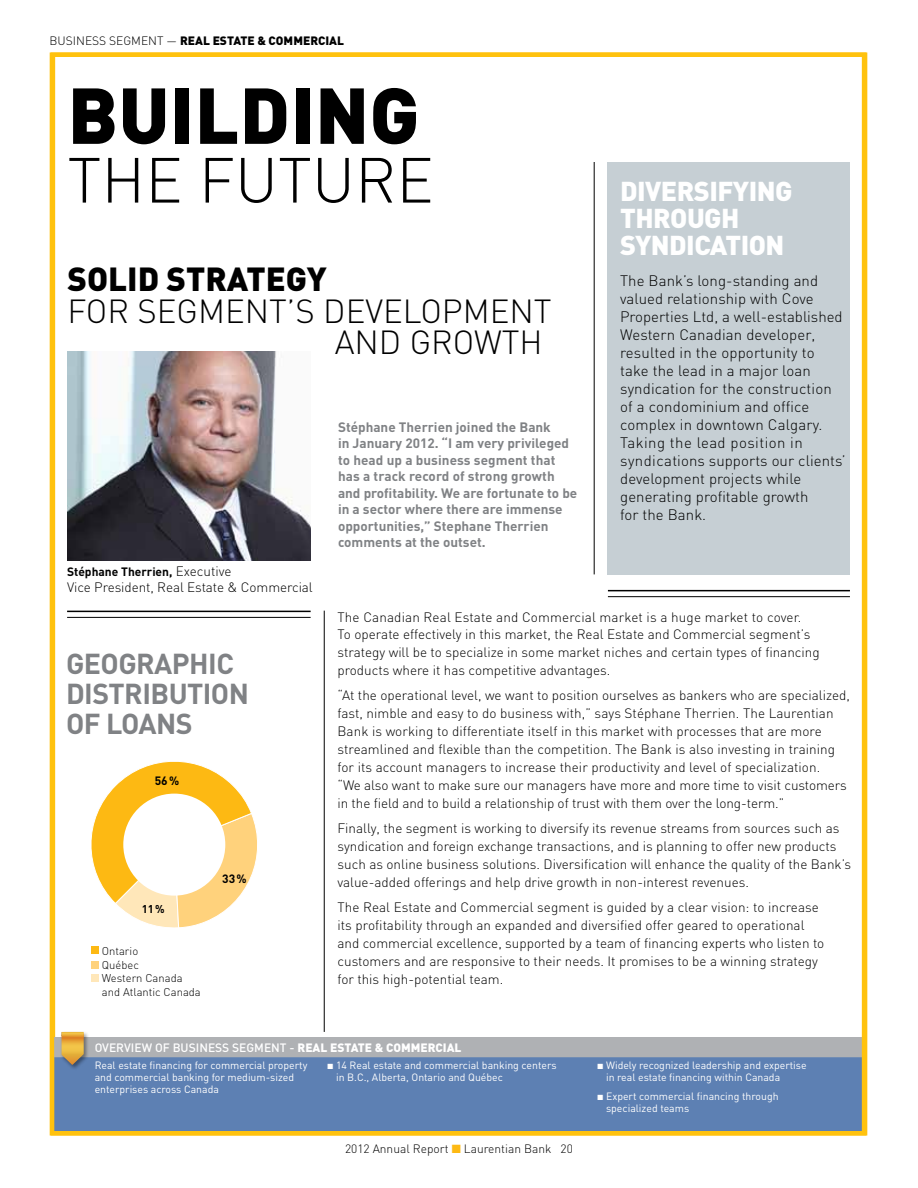
<style>
.page{position:relative;width:918px;height:1188px;background:#fff}
.page>*{position:absolute;margin:0;border:0;box-sizing:border-box;transform-origin:0 0}
.t1{font:900 77.85px "DIN";color:#000}
.t2{font:300 62.7px "DIN";color:#000}
.t3{font:300 33px/31.5px "DIN";color:#000}
.t4{font:900 33px "DIN";color:#000}
.t5{font:700 28.5px/30px "DIN";letter-spacing:-.02em;color:#808285}
.t6{font:900 27px/27px "DIN";color:#fff}
.t7{font:300 15px/18px "DIN";letter-spacing:.005em;color:#000}
.t8{font:300 13.5px/18px "DIN";color:#000}
.t9{font:700 13.5px/16.5px "DIN";color:#808285}
.t10{font:300 12px "DIN";color:#000}
.t11{font:500 12px "DIN";color:#fff}
.t12{font:700 12px "DIN";color:#000}
.t13{font:900 12px "DIN";color:#000}
.t14{font:900 12px "DIN";color:#fff}
.t15{font:300 11.25px/13.5px "DIN";color:#000}
.t16{font:700 11.25px "DIN";color:#000}
.t17{font:10.5px/12px "DIN";color:#fff}
.s1{font-weight:300}
.s2{font-weight:300;font-size:13.5px}
.s3{font-weight:900}
.s4{color:#fdb913}
</style>
<div class="page">
<div style="left:54px;top:1037px;width:810px;height:20px;background:#afb1b4"></div>
<div style="left:55px;top:1057px;width:806px;height:74px;background:#5d80b3"></div>
<div style="left:50px;top:52px;width:816px;height:1084px;border:4px solid #ffc20e"></div>
<div style="left:608px;top:162px;width:242px;height:413px;background:#c6cfd4"></div>
<img style="left:68px;top:351px;width:243px;height:209px">
<hr style="left:594px;top:162px;width:1px;height:412px;background:#000">
<hr style="left:324px;top:611px;width:1px;height:421px;background:#000">
<hr style="left:608px;top:596px;width:242px;height:1px;background:#000">
<hr style="left:608px;top:590px;width:242px;height:1px;background:#000">
<hr style="left:67px;top:617px;width:244px;height:1px;background:#000">
<hr style="left:67px;top:611px;width:244px;height:1px;background:#000">
<svg style="left:91px;top:761px;width:166px;height:167px"></svg>
<div style="left:123px;top:794px;width:102px;height:102px;background:#fff;border-radius:50%"></div>
<div style="left:92px;top:947px;width:7px;height:7px;background:#fdb913"></div>
<div style="left:92px;top:961px;width:7px;height:7px;background:#ffd27c"></div>
<div style="left:92px;top:974px;width:7px;height:7px;background:#ffe7b9"></div>
<div style="left:60px;top:1031px;width:30px;height:39px;background:#000;opacity:.4"></div>
<svg style="left:62px;top:1032px;width:22px;height:33px"></svg>
<p class="t10" style="left:50px;top:34px;width:24px">Business</p>
<p class="t10" style="left:109px;top:34px;width:16px">Segment</p>
<p class="t13" style="left:167px;top:33px;width:127px"><span class="s1">—</span> REAL ESTATE &amp; COMME</p>
<p class="t13" style="left:310px;top:33px;width:35px">RCIAL</p>
<h1 class="t1" style="left:68px;top:64px;width:297px">BUILDING</h1>
<h2 class="t2" style="left:68px;top:141px;width:38px">the</h2>
<h2 class="t2" style="left:199px;top:141px;width:226px">future</h2>
<h3 class="t4" style="left:68px;top:257px;width:120px">SOLID STRAT</h3>
<h3 class="t4" style="left:266px;top:257px;width:41px">EGY</h3>
<h3 class="t3" style="left:68px;top:295px;width:92px">for segment</h3>
<h3 class="t3" style="left:335px;top:295px;width:130px;text-indent:-48px">’s development and</h3>
<h3 class="t3" style="left:410px;top:326px;width:87px">g rowth</h3>
<p class="t12" style="left:67px;top:563px;width:166px">Stéphane Therrien, <span class="s2">Executive</span></p>
<p class="t8" style="left:67px;top:578px;width:247px">Vice President, Real Estate &amp; Commercial</p>
<p class="t9" style="left:338px;top:418px;width:241px">Stéphane Therrien joined the Bank<br>in January 2012. “I am very privileged to head up a business segment that has a track record of strong growth and profitability. We are fortunate to be in a sector where there are immense opportunities,” Stephane Therrien comments at the outset.</p>
<h3 class="t6" style="left:620px;top:176px;width:154px">DIVERSIFYING<br>THROUGH<br>SYND</h3>
<h3 class="t6" style="left:686px;top:230px;width:80px">ICATION</h3>
<p class="t7" style="left:620px;top:272px;width:227px">The Bank’s long-standing and valued relationship with Cove<br>Properties Ltd, a well-established<br>Western Canadian developer, resulted in the opportunity to take the lead in a major loan syndication for the construction of a condominium and office complex in downtown Calgary.<br>Taking the lead position in syndications supports our clients’ development projects while generating profitable growth<br>for the Bank.</p>
<h3 class="t5" style="left:66px;top:648px;width:185px">Geographic distribution of loans</h3>
<p class="t12" style="left:155px;top:773px;width:26px">56%</p>
<p class="t16" style="left:142px;top:901px;width:24px">11%</p>
<p class="t15" style="left:102px;top:944px;width:100px">Ontario<br>Québec<br>Western Canada and Atlantic Canada</p>
<p class="t12" style="left:222px;top:871px;width:26px">33%</p>
<p class="t8" style="left:338px;top:608px;width:484px">The Canadian Real Estate and Commercial market is a huge market to cover.<br>To operate effectively in this market, the Real Estate and Commercial segment’s strategy will be to specialize in some market niches and certain types of financing products where it has competitive advantages.</p>
<p class="t8" style="left:338px;top:686px;width:514px">“At the operational level, we want to position ourselves as bankers who are specialized, fast, nimble and easy to do business with,” says Stéphane Therrien. The Laurentian Bank is working to differentiate itself in this market with processes that are more streamlined and flexible than the competition. The Bank is also investing in training for its account managers to increase their productivity and level of specialization.<br>“We also want to make sure our managers have more and more time to visit customers in the field and to build a relationship of trust with them over the long-term.”</p>
<p class="t8" style="left:338px;top:819px;width:515px">Finally, the segment is working to diversify its revenue streams from sources such as syndication and foreign exchange transactions, and is planning to offer new products such as online business solutions. Diversification will enhance the quality of the Bank’s value-added offerings and help drive growth in non-interest revenues.</p>
<p class="t8" style="left:338px;top:898px;width:488px">The Real Estate and Commercial segment is guided by a clear vision: to increase its profitability through an expanded and diversified offer geared to operational and commercial excellence, supported by a team of financing experts who listen to customers and are responsive to their needs. It promises to be a winning strategy for this high-potential team.</p>
<p class="t11" style="left:95px;top:1040px;width:316px">OVERVIEW OF BUSIN ESS SEGM ENT - <span class="s3">REAL ESTATE &amp; COMME</span></p>
<p class="t14" style="left:428px;top:1040px;width:35px">RCIAL</p>
<p class="t17" style="left:95px;top:1059px;width:214px">Real estate financing for commercial property and commercial banking for medium-sized enterprises across Canada</p>
<p class="t17" style="left:336px;top:1059px;width:222px;text-indent:-9px">■ 14 Real estate and commercial banking centers in B.C., Alberta, Ontario and Québec</p>
<p class="t17" style="left:606px;top:1059px;width:202px;text-indent:-9px">■ Widely recognized leadership and expertise in real estate financing within Canada</p>
<p class="t17" style="left:606px;top:1090px;width:174px;text-indent:-9px">■ Expert commercial financing through specialized teams</p>
<p class="t10" style="left:345px;top:1142px;width:229px">2012 Annual Report <span class="s4">■</span> Laurentian Bank 20</p>
</div>
